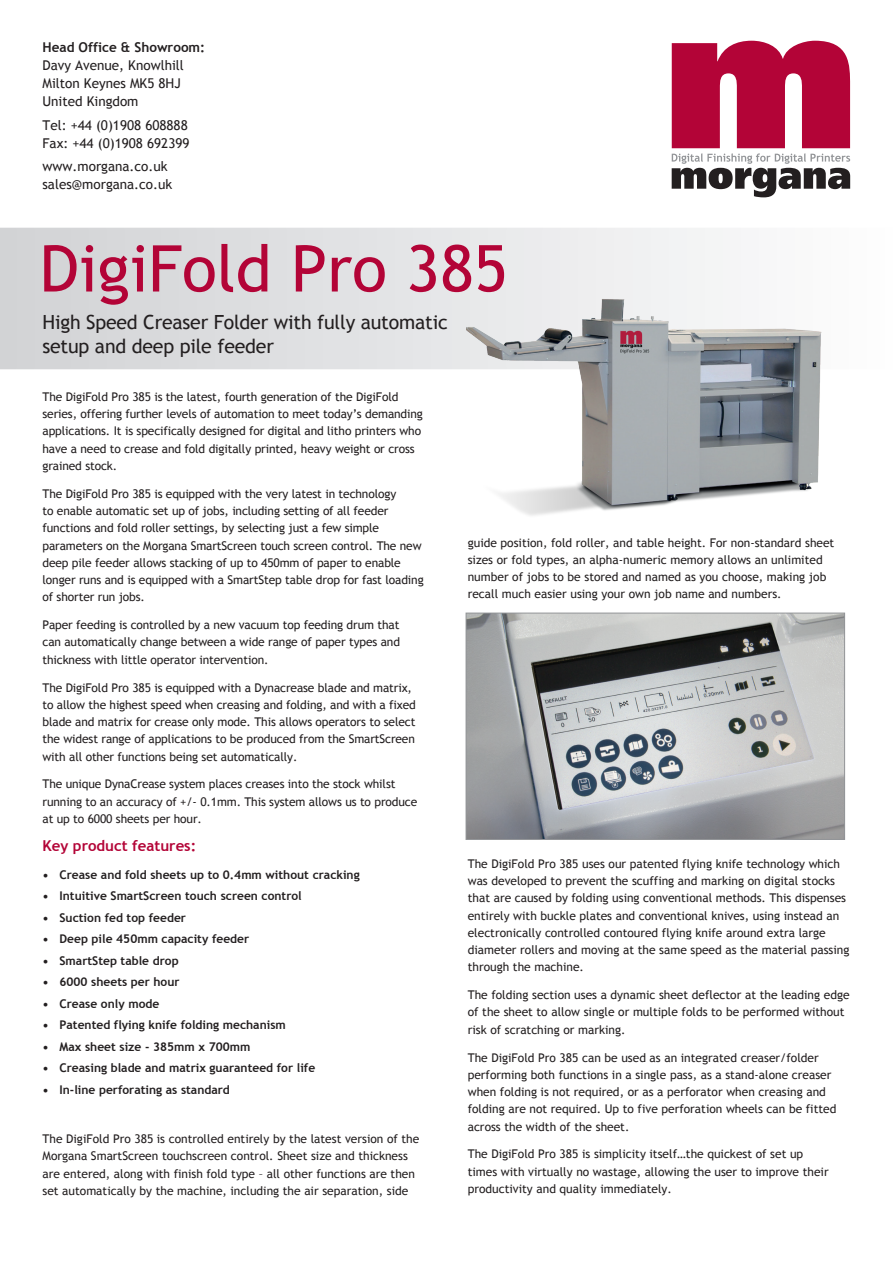
<style>
.page{position:relative;width:893px;height:1263px;background:#fff}
.page>*{position:absolute;margin:0;border:0;box-sizing:border-box;transform-origin:0 0}
.t1{font:64.5px "Trebuchet MS";color:#b30437}
.t2{font:19.5px/24px "Trebuchet MS";letter-spacing:-.01em;color:#231f20}
.t3{font:700 15px "Trebuchet MS";color:#b30437}
.t4{font:13.5px/18px "Trebuchet MS";color:#231f20}
.t5{font:700 13.5px "Trebuchet MS";color:#231f20}
.t6{font:12px/17.2px "Trebuchet MS";color:#231f20}
.t7{font:700 12px "Trebuchet MS";color:#231f20}
</style>
<div class="page">
<svg style="left:0;top:228px;width:466px;height:141px;background:#dcdddf"></svg>
<svg style="left:672px;top:41px;width:178px;height:123px"></svg>
<img style="left:466px;top:167px;width:385px;height:349px">
<img style="left:468px;top:615px;width:375px;height:223px">
<div style="left:466px;top:613px;width:379px;height:227px;border:1px solid #939598"></div>
<p class="t5" style="left:43px;top:39px;width:164px">Head Office &amp; Showroom:</p>
<p class="t4" style="left:43px;top:57px;width:143px">Davy Avenue, Knowlhill<br>Milton Keynes MK5 8HJ<br>United Kingdom</p>
<p class="t4" style="left:43px;top:116px;width:149px">Tel: +44 (0)1908 608888<br>Fax: +44 (0)1908 692399</p>
<p class="t4" style="left:43px;top:157px;width:131px">www.morgana.co.uk sales@morgana.co.uk</p>
<h1 class="t1" style="left:40px;top:231px;width:470px">DigiFold Pro 385</h1>
<h2 class="t2" style="left:43px;top:310px;width:407px">High Speed Creaser Folder with fully automatic setup and deep pile feeder</h2>
<p class="t6" style="left:43px;top:388px;width:382px">The DigiFold Pro 385 is the latest, fourth generation of the DigiFold series, offering further levels of automation to meet today’s demanding applications. It is specifically designed for digital and litho printers who have a need to crease and fold digitally printed, heavy weight or cross grained stock.</p>
<p class="t6" style="left:43px;top:485px;width:383px">The DigiFold Pro 385 is equipped with the very latest in technology<br>to enable automatic set up of jobs, including setting of all feeder functions and fold roller settings, by selecting just a few simple parameters on the Morgana SmartScreen touch screen control. The new deep pile feeder allows stacking of up to 450mm of paper to enable longer runs and is equipped with a SmartStep table drop for fast loading of shorter run jobs.</p>
<p class="t6" style="left:43px;top:616px;width:359px;text-align:justify">Paper feeding is controlled by a new vacuum top feeding drum that can automatically change between a wide range of paper types and thickness with little operator intervention.</p>
<p class="t6" style="left:43px;top:679px;width:375px">The DigiFold Pro 385 is equipped with a Dynacrease blade and matrix, to allow the highest speed when creasing and folding, and with a fixed blade and matrix for crease only mode. This allows operators to select the widest range of applications to be produced from the SmartScreen with all other functions being set automatically.</p>
<p class="t6" style="left:43px;top:776px;width:376px">The unique DynaCrease system places creases into the stock whilst running to an accuracy of +/- 0.1mm. This system allows us to produce at up to 6000 sheets per hour.</p>
<p class="t3" style="left:43px;top:836px;width:155px">Key product features:</p>
<p class="t7" style="left:43px;top:867px;width:319px">• Crease and fold sheets up to 0.4mm without cracking</p>
<p class="t7" style="left:43px;top:888px;width:261px">• Intuitive SmartScreen touch screen control</p>
<p class="t7" style="left:43px;top:910px;width:145px">• Suction fed top feeder</p>
<p class="t7" style="left:43px;top:931px;width:208px">• Deep pile 450mm capacity feeder</p>
<p class="t7" style="left:43px;top:953px;width:138px">• SmartStep table drop</p>
<p class="t7" style="left:43px;top:974px;width:139px">• 6000 sheets per hour</p>
<p class="t7" style="left:43px;top:996px;width:118px">• Crease only mode</p>
<p class="t7" style="left:43px;top:1017px;width:245px">• Patented flying knife folding mechanism</p>
<p class="t7" style="left:43px;top:1039px;width:209px">• Max sheet size - 385mm x 700mm</p>
<p class="t7" style="left:43px;top:1060px;width:274px">• Creasing blade and matrix guaranteed for life</p>
<p class="t7" style="left:43px;top:1082px;width:189px">• In-line perforating as standard</p>
<p class="t6" style="left:43px;top:1130px;width:378px">The DigiFold Pro 385 is controlled entirely by the latest version of the Morgana SmartScreen touchscreen control. Sheet size and thickness are entered, along with finish fold type – all other functions are then set automatically by the machine, including the air separation, side</p>
<p class="t6" style="left:468px;top:534px;width:368px">guide position, fold roller, and table height. For non-standard sheet sizes or fold types, an alpha-numeric memory allows an unlimited number of jobs to be stored and named as you choose, making job recall much easier using your own job name and numbers.</p>
<p class="t6" style="left:468px;top:855px;width:383px">The DigiFold Pro 385 uses our patented flying knife technology which was developed to prevent the scuffing and marking on digital stocks that are caused by folding using conventional methods. This dispenses entirely with buckle plates and conventional knives, using instead an electronically controlled contoured flying knife around extra large diameter rollers and moving at the same speed as the material passing through the machine.</p>
<p class="t6" style="left:468px;top:986px;width:383px">The folding section uses a dynamic sheet deflector at the leading edge of the sheet to allow single or multiple folds to be performed without risk of scratching or marking.</p>
<p class="t6" style="left:468px;top:1049px;width:370px">The DigiFold Pro 385 can be used as an integrated creaser/folder performing both functions in a single pass, as a stand-alone creaser when folding is not required, or as a perforator when creasing and folding are not required. Up to five perforation wheels can be fitted across the width of the sheet.</p>
<p class="t6" style="left:468px;top:1146px;width:362px">The DigiFold Pro 385 is simplicity itself…the quickest of set up times with virtually no wastage, allowing the user to improve their productivity and quality immediately.</p>
</div>
